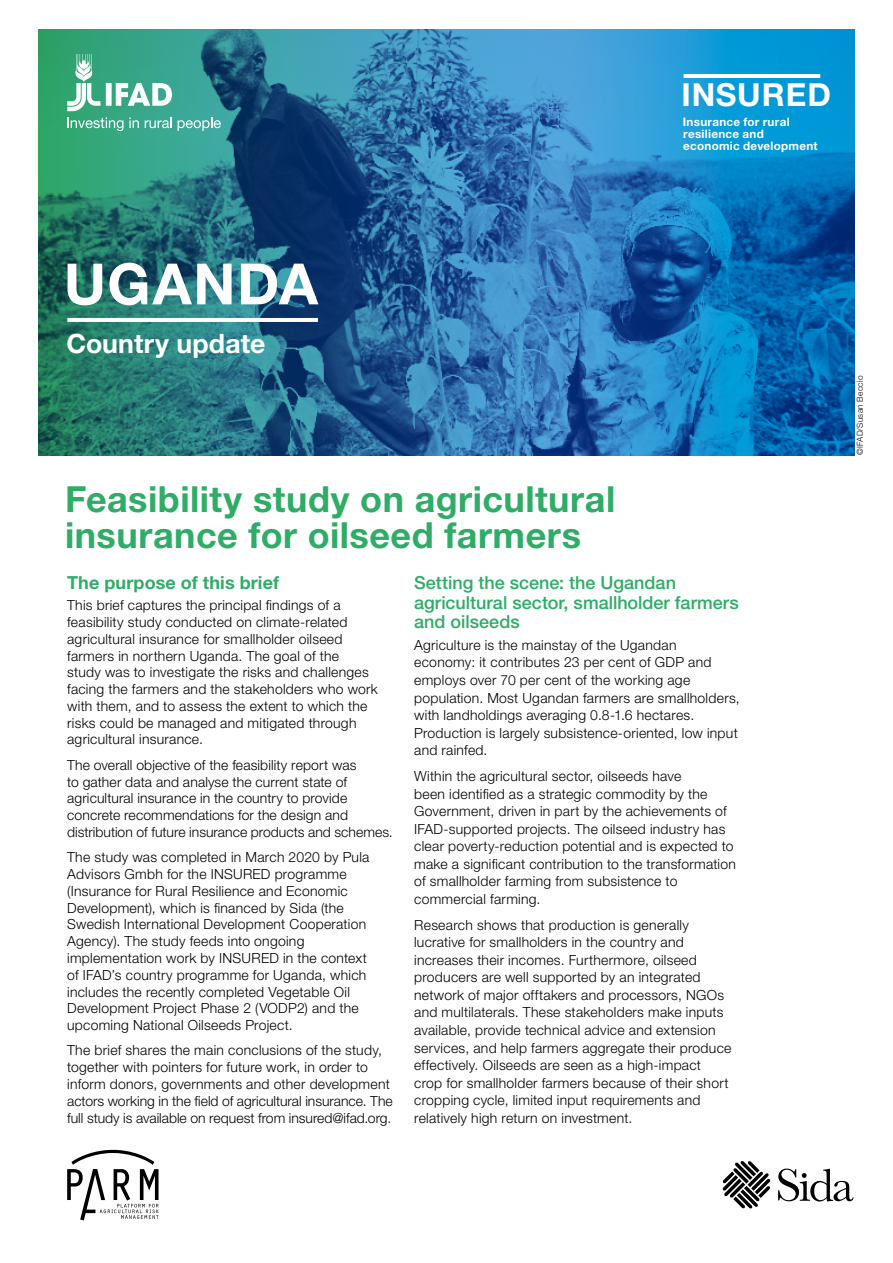
<style>
.page{position:relative;width:893px;height:1263px;background:#fff}
.page>*{position:absolute;margin:0;border:0;box-sizing:border-box;transform-origin:0 0}
.t1{font:700 57px "Helvetica Neue LT Std";letter-spacing:.025em;color:#fff}
.t2{font:700 36px/36px "Helvetica Neue LT Std";letter-spacing:.015em;color:#2fac66}
.t3{font:700 31.8px "Helvetica Neue LT Std";letter-spacing:.03em;color:#fff}
.t4{font:700 26.7px "Helvetica Neue LT Std";letter-spacing:.005em;color:#fff}
.Subtitle_text{font:500 18px/19.5px "Helvetica Neue LT Std";color:#2fac66}
.Subtitle_text-2{font:700 18px "Helvetica Neue LT Std";letter-spacing:.005em;color:#2fac66}
._05Text{font:300 13.95px/16.8px "Helvetica Neue LT Std";letter-spacing:.02em;color:#000}
.t5{font:700 11.7px/12px "Helvetica Neue LT Std";letter-spacing:.025em;color:#fff}
.credit{font:300 8.25px "Helvetica Neue LT Std";letter-spacing:.035em;color:#000}
</style>
<div class="page">
<img style="left:38px;top:30px;width:817px;height:425px">
<svg style="left:67px;top:118px;width:72px;height:13px"></svg>
<svg style="left:145px;top:118px;width:27px;height:10px"></svg>
<svg style="left:178px;top:118px;width:43px;height:13px"></svg>
<svg style="left:106px;top:83px;width:66px;height:23px"></svg>
<svg style="left:67px;top:54px;width:33px;height:57px"></svg>
<hr style="left:684px;top:74px;width:136px;height:4px;background:#fff">
<hr style="left:67px;top:318px;width:251px;height:4px;background:#fff">
<svg style="left:722px;top:1161px;width:48px;height:48px"></svg>
<svg style="left:778px;top:1168px;width:76px;height:33px"></svg>
<svg style="left:67px;top:1149px;width:92px;height:71px"></svg>
<p class="t3" style="left:681px;top:75px;width:151px">INSURED</p>
<p class="t5" style="left:683px;top:116px;width:136px">Insurance for rural resilience and economic development</p>
<p class="t1" style="left:64px;top:249px;width:256px">UGANDA</p>
<p class="t4" style="left:66px;top:327px;width:201px">Country update</p>
<p class="t2" style="left:65px;top:480px;width:552px">Feasibility study on agricultural insurance for oilseed farmers</p>
<p class="Subtitle_text-2" style="left:67px;top:571px;width:213px">The purpose of this brief</p>
<p class="_05Text" style="left:67px;top:596px;width:312px">This brief captures the principal findings of a feasibility study conducted on climate-related agricultural insurance for smallholder oilseed farmers in northern Uganda. The goal of the<br>study was to investigate the risks and challenges facing the farmers and the stakeholders who work with them, and to assess the extent to which the risks could be managed and mitigated through agricultural insurance.</p>
<p class="_05Text" style="left:67px;top:756px;width:327px">The overall objective of the feasibility report was<br>to gather data and analyse the current state of agricultural insurance in the country to provide concrete recommendations for the design and distribution of future insurance products and schemes.</p>
<p class="_05Text" style="left:67px;top:848px;width:304px">The study was completed in March 2020 by Pula Advisors Gmbh for the INSURED programme (Insurance for Rural Resilience and Economic Development), which is financed by Sida (the Swedish International Development Cooperation Agency). The study feeds into ongoing implementation work by INSURED in the context of IFAD’s country programme for Uganda, which includes the recently completed Vegetable Oil Development Project Phase 2 (VODP2) and the upcoming National Oilseeds Project.</p>
<p class="_05Text" style="left:67px;top:1042px;width:327px">The brief shares the main conclusions of the study, together with pointers for future work, in order to inform donors, governments and other development actors working in the field of agricultural insurance. The full study is available on request from insured@ifad.org.</p>
<p class="Subtitle_text" style="left:414px;top:573px;width:326px">Setting the scene: the Ugandan agricultural sector, smallholder farmers and oilseeds</p>
<p class="_05Text" style="left:414px;top:636px;width:327px;line-height:17.5px">Agriculture is the mainstay of the Ugandan economy: it contributes 23 per cent of GDP and employs over 70 per cent of the working age population. Most Ugandan farmers are smallholders, with landholdings averaging 0.8‑1.6 hectares.<br>Production is largely subsistence-oriented, low input and rainfed.</p>
<p class="_05Text" style="left:414px;top:767px;width:323px;line-height:17.5px">Within the agricultural sector, oilseeds have<br>been identified as a strategic commodity by the Government, driven in part by the achievements of IFAD-supported projects. The oilseed industry has clear poverty-reduction potential and is expected to make a significant contribution to the transformation of smallholder farming from subsistence to commercial farming.</p>
<p class="_05Text" style="left:414px;top:916px;width:319px;line-height:17.5px">Research shows that production is generally lucrative for smallholders in the country and increases their incomes. Furthermore, oilseed producers are well supported by an integrated network of major offtakers and processors, NGOs and multilaterals. These stakeholders make inputs available, provide technical advice and extension services, and help farmers aggregate their produce effectively. Oilseeds are seen as a high-impact crop for smallholder farmers because of their short cropping cycle, limited input requirements and relatively high return on investment.</p>
<p class="credit" style="left:855px;top:455px;width:81px;rotate:-90deg">©IFAD/Susan Beccio</p>
</div>
